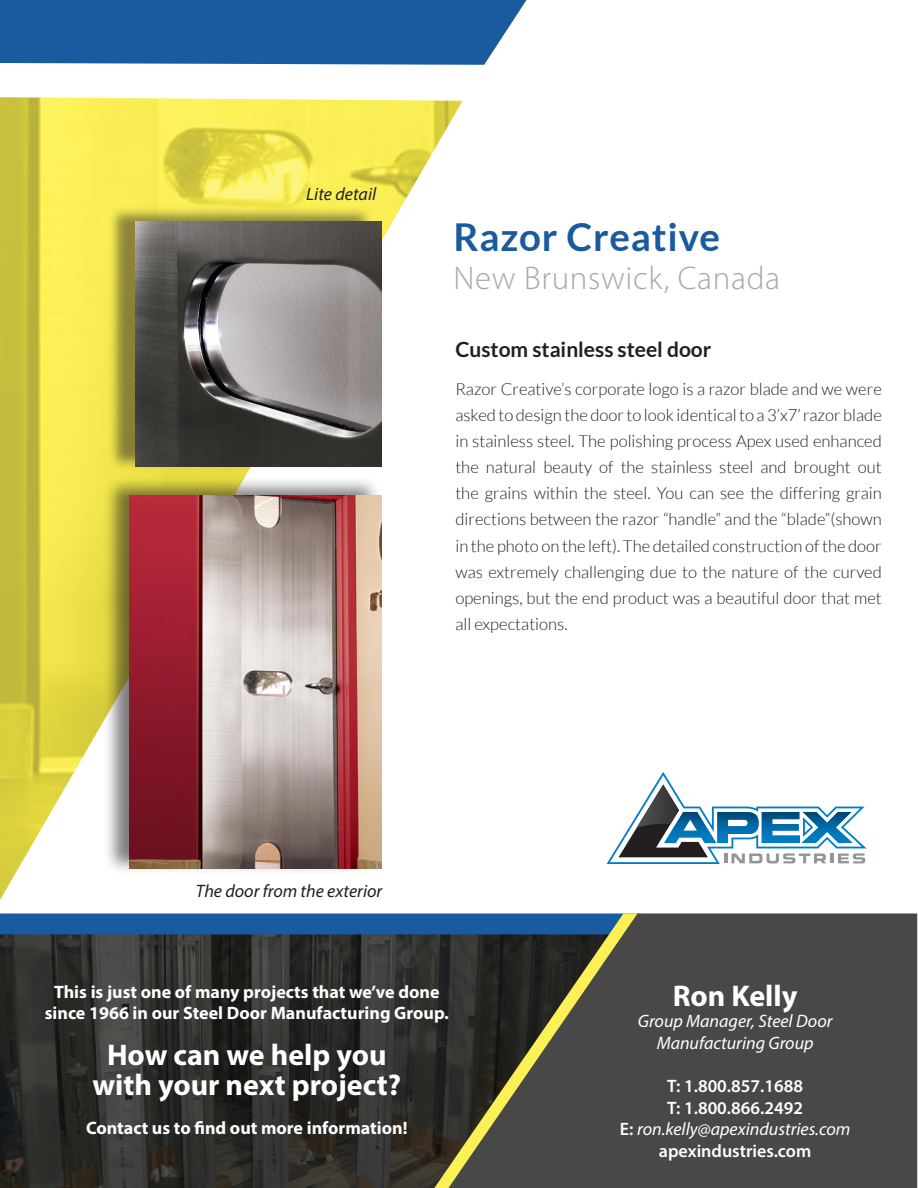
<style>
.page{position:relative;width:918px;height:1188px;background:#fff}
.page>*{position:absolute;margin:0;border:0;box-sizing:border-box;transform-origin:0 0}
.t1{font:700 38.55px "Lato";letter-spacing:.02em;color:#1a5a9e}
.t2{font:300 32.85px "Myriad Pro";letter-spacing:.02em;color:#a8a9ad}
.t3{font:700 30px/30px "Myriad Pro";color:#fff;text-align:center}
.t4{font:700 21px "Lato";color:#231f20}
.t5{font:700 18px/21.6px "Myriad Pro";color:#fff;text-align:center}
.t6{font:italic 18px "Myriad Pro";color:#fff}
.t7{font:600 18px "Myriad Pro";color:#fff}
.t8{font:italic 18px "Myriad Pro";color:#231f20}
.t9{font:300 16.65px/26.1px "Lato";color:#231f20;text-align:justify}
.s1{font-weight:600;font-style:normal}
</style>
<div class="page">
<svg style="left:607px;top:772px;width:260px;height:92px"></svg>
<img style="left:0;top:934px;width:434px;height:254px">
<div style="left:0;top:914px;width:434px;height:20px;background:#1a5a9e"></div>
<svg style="left:434px;top:914px;width:14px;height:274px;fill:#212423"></svg>
<svg style="left:448px;top:914px;width:469px;height:274px;fill:#474847"></svg>
<img style="left:0;top:97px;width:463px;height:803px">
<div style="left:0;top:0;width:526px;height:65px;background:#1a5a9e"></div>
<div style="left:108px;top:205px;width:266px;height:265px;background:#231f20;opacity:.51"></div>
<img style="left:135px;top:221px;width:246px;height:245px">
<div style="left:103px;top:476px;width:279px;height:399px;background:#231f20;opacity:.58"></div>
<img style="left:130px;top:496px;width:252px;height:372px">
<p class="t8" style="left:306px;top:183px;width:71px">Lite detail</p>
<p class="t1" style="left:454px;top:214px;width:268px">Razor Creative</p>
<p class="t2" style="left:454px;top:260px;width:328px">New Brunswick, Canada</p>
<p class="t4" style="left:455px;top:337px;width:258px">Custom stainless steel door</p>
<p class="t9" style="left:455px;top:376px;width:428px">Razor Creative’s corporate logo is a razor blade and we were asked to design the door to look identical to a 3’x7’ razor blade in stainless steel. The polishing process Apex used enhanced the natural beauty of the stainless steel and brought out the grains within the steel. You can see the differing grain directions between the razor “handle” and the “blade”(shown in the photo on the left). The detailed construction of the door was extremely challenging due to the nature of the curved openings, but the end product was a beautiful door that met all expectations.</p>
<p class="t8" style="left:196px;top:880px;width:188px">The door from the exterior</p>
<p class="t5" style="left:45px;top:980px;width:406px">This is just one of many projects that we’ve done since 1966 in our Steel Door Manufacturing Group.</p>
<p class="t3" style="left:93px;top:1039px;width:310px">How can we help you with your next project?</p>
<p class="t5" style="left:86px;top:1117px;width:323px">Contact us to find out more information!</p>
<p class="t3" style="left:673px;top:980px;width:126px">Ron Kelly</p>
<p class="t6" style="left:638px;top:1010px;width:196px">Group Manager, Steel Door</p>
<p class="t6" style="left:657px;top:1032px;width:158px">Manufacturing Group</p>
<p class="t7" style="left:667px;top:1075px;width:137px">T: 1.800.857.1688</p>
<p class="t7" style="left:667px;top:1096px;width:137px">T: 1.800.866.2492</p>
<p class="t6" style="left:620px;top:1118px;width:232px"><span class="s1">E:</span> ron.kelly@apexindustries.com</p>
<p class="t7" style="left:659px;top:1139px;width:154px">apexindustries.com</p>
</div>
